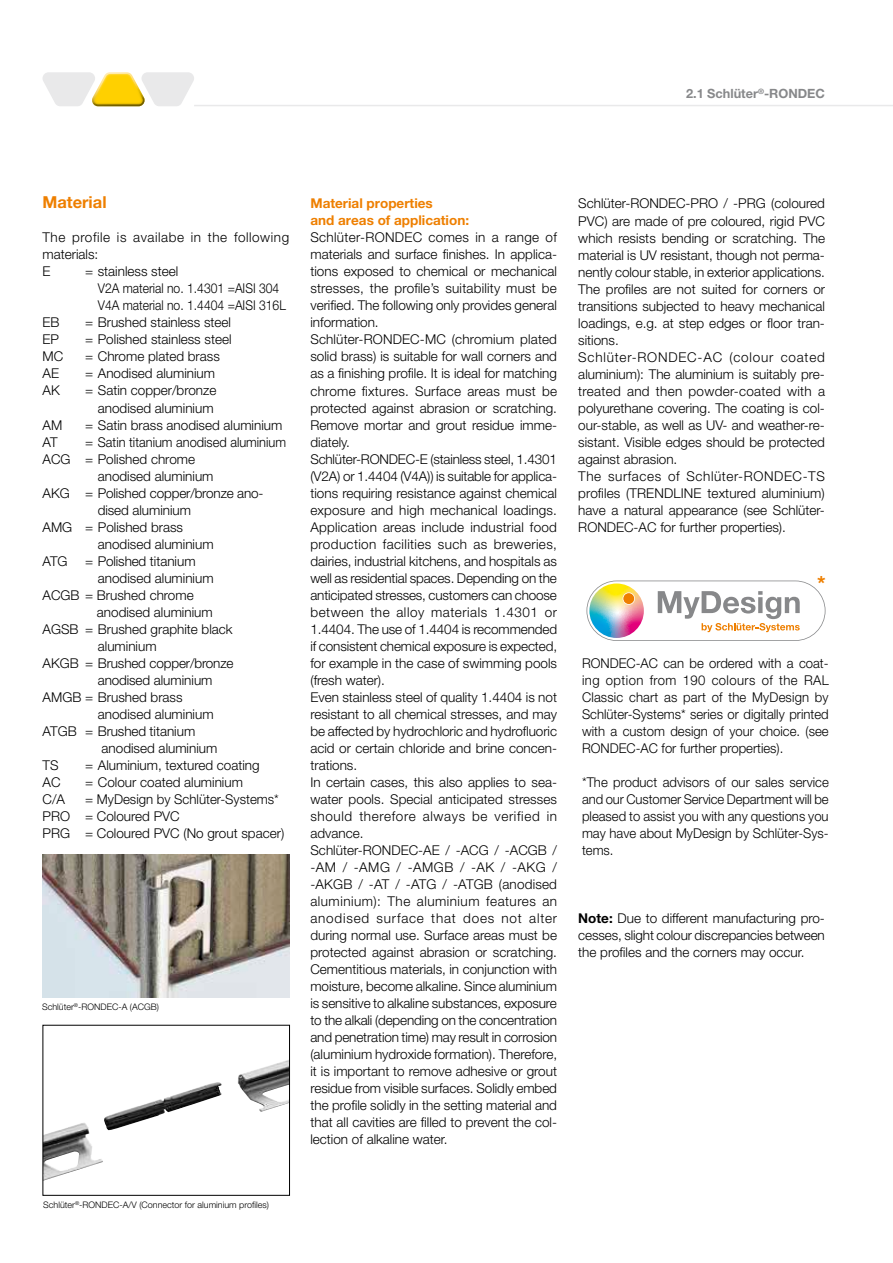
<style>
.page{position:relative;width:893px;height:1263px;background:#fff}
.page>*{position:absolute;margin:0;border:0;box-sizing:border-box;transform-origin:0 0}
.t1{font:700 21px "Helvetica Neue LT Pro";color:#ee7f00}
.t2{font:700 16.5px "Helvetica Neue LT Pro";color:#ee7f00}
.t3{font:300 13.5px/17px "Helvetica Neue LT Pro";color:#000}
.t4{font:300 13.5px/17px "Helvetica Neue LT Pro";letter-spacing:.04em;color:#000}
.t5{font:700 13.5px/17px "Helvetica Neue LT Pro";color:#ee7f00}
.t6{font:700 12.75px "Helvetica Neue LT Pro";color:#87888a}
.t7{font:300 9px "Helvetica Neue LT Pro";color:#000}
.s1{font-weight:700}
</style>
<div class="page">
<hr style="left:194px;top:105px;width:699px;height:1px;background:#e9e9ea">
<svg style="left:43px;top:72px;width:151px;height:34px"></svg>
<img style="left:43px;top:855px;width:246px;height:143px">
<img style="left:45px;top:1060px;width:243px;height:120px">
<div style="left:43px;top:1025px;width:247px;height:171px;border:1px solid #000"></div>
<img style="left:586px;top:580px;width:239px;height:61px">
<p class="t6" style="left:686px;top:86px;width:140px">2.1 Schlüter<sup>®</sup>-RONDEC</p>
<p class="t2" style="left:43px;top:192px;width:66px">Material</p>
<p class="t4" style="left:43px;top:229px;width:248px">The profile is availabe in the following materials:<br>E</p>
<p class="t3" style="left:98px;top:263px;width:190px;text-indent:-13px">= stainless steel<br>V2A material no. 1.4301 =AISI 304<br>V4A material no. 1.4404 =AISI 316L</p>
<p class="t3" style="left:43px;top:314px;width:19px">EB</p>
<p class="t3" style="left:85px;top:314px;width:148px">= Brushed stainless steel</p>
<p class="t3" style="left:43px;top:331px;width:18px">EP</p>
<p class="t3" style="left:85px;top:331px;width:148px">= Polished stainless steel</p>
<p class="t3" style="left:43px;top:348px;width:22px">MC</p>
<p class="t3" style="left:85px;top:348px;width:136px">= Chrome plated brass</p>
<p class="t3" style="left:43px;top:365px;width:18px">AE</p>
<p class="t3" style="left:85px;top:365px;width:132px">= Anodised aluminium</p>
<p class="t3" style="left:43px;top:382px;width:19px">AK</p>
<p class="t3" style="left:85px;top:382px;width:133px;text-align:right">= Satin copper/bronze anodised aluminium</p>
<p class="t3" style="left:43px;top:416px;width:21px">AM</p>
<p class="t3" style="left:85px;top:416px;width:199px">= Satin brass anodised aluminium</p>
<p class="t3" style="left:43px;top:433px;width:17px">AT</p>
<p class="t3" style="left:85px;top:433px;width:203px">= Satin titanium anodised aluminium</p>
<p class="t3" style="left:43px;top:450px;width:154px">ACG = Polished chrome</p>
<p class="t3" style="left:98px;top:467px;width:117px">anodised aluminium</p>
<p class="t3" style="left:43px;top:484px;width:223px">AKG = Polished copper/bronze ano-</p>
<p class="t3" style="left:98px;top:501px;width:95px">dised aluminium</p>
<p class="t3" style="left:43px;top:518px;width:142px">AMG = Polished brass</p>
<p class="t3" style="left:98px;top:535px;width:117px">anodised aluminium</p>
<p class="t3" style="left:43px;top:552px;width:27px">ATG</p>
<p class="t3" style="left:85px;top:552px;width:112px">= Polished titanium</p>
<p class="t3" style="left:98px;top:569px;width:117px">anodised aluminium</p>
<p class="t3" style="left:43px;top:586px;width:153px">ACGB = Brushed chrome</p>
<p class="t3" style="left:97px;top:603px;width:117px">anodised aluminium</p>
<p class="t3" style="left:43px;top:620px;width:192px">AGSB = Brushed graphite black</p>
<p class="t3" style="left:98px;top:637px;width:60px">aluminium</p>
<p class="t3" style="left:43px;top:654px;width:192px">AKGB = Brushed copper/bronze</p>
<p class="t3" style="left:98px;top:671px;width:116px">anodised aluminium</p>
<p class="t3" style="left:43px;top:688px;width:142px">AMGB = Brushed brass</p>
<p class="t3" style="left:98px;top:705px;width:117px">anodised aluminium</p>
<p class="t3" style="left:43px;top:722px;width:154px">ATGB = Brushed titanium</p>
<p class="t3" style="left:102px;top:739px;width:117px">anodised aluminium</p>
<p class="t3" style="left:43px;top:756px;width:18px">TS</p>
<p class="t3" style="left:85px;top:756px;width:176px">= Aluminium, textured coating</p>
<p class="t3" style="left:43px;top:773px;width:20px">AC</p>
<p class="t3" style="left:85px;top:773px;width:159px">= Colour coated aluminium</p>
<p class="t3" style="left:43px;top:790px;width:24px">C/A</p>
<p class="t3" style="left:43px;top:790px;width:243px;text-indent:43px">= MyDesign by Schlüter-Systems*<br>PRO = Coloured PVC<br>PRG = Coloured PVC (No grout spacer)</p>
<p class="t7" style="left:42px;top:1001px;width:118px">Schlüter<sup>®</sup>-RONDEC-A (ACGB)</p>
<p class="t5" style="left:310px;top:195px;width:160px">Material properties<br>and areas of application:</p>
<p class="t3" style="left:310px;top:229px;width:248px">Schlüter-RONDEC comes in a range of materials and surface finishes. In applica&shy;tions exposed to chemical or mechanical stresses, the profile’s suitability must be verified. The following only provides general information.<br>Schlüter-RONDEC-MC (chromium plated solid brass) is suitable for wall corners and as a finishing profile. It is ideal for matching chrome fixtures. Surface areas must be protected against abrasion or scratching.<br>Remove mortar and grout residue imme&shy;diately.<br>Schlüter-RONDEC-E (stainless steel, 1.4301 (V2A) or 1.4404 (V4A)) is suitable for applica&shy;tions requiring resistance against chemical exposure and high mechanical loadings.<br>Application areas include industrial food production facilities such as breweries, dairies, industrial kitchens, and hospitals as well as residential spaces. Depending on the anticipated stresses, customers can choose between the alloy materials 1.4301 or 1.4404. The use of 1.4404 is recommended if consistent chemical exposure is expected, for example in the case of swimming pools (fresh water).<br>Even stainless steel of quality 1.4404 is not resistant to all chemical stresses, and may be affected by hydrochloric and hydrofluoric acid or certain chloride and brine concen&shy;trations.<br>In certain cases, this also applies to sea&shy;water pools. Special anticipated stresses should therefore always be verified in advance.<br>Schlüter-RONDEC-AE / -ACG / -ACGB / -AM / -AMG / -AMGB / -AK / -AKG / -AKGB / -AT / -ATG / -ATGB (anodised aluminium): The aluminium features an anodised surface that does not alter during normal use. Surface areas must be protected against abrasion or scratching.<br>Cementitious materials, in conjunction with moisture, become alkaline. Since aluminium is sensitive to alkaline substances, exposure to the alkali (depending on the concentration and penetration time) may result in corrosion (aluminium hydroxide formation). Therefore, it is important to remove adhesive or grout residue from visible surfaces. Solidly embed the profile solidly in the setting material and that all cavities are filled to prevent the col&shy;lection of alkaline water.</p>
<p class="t3" style="left:578px;top:195px;width:248px">Schlüter-RONDEC-PRO / -PRG (coloured PVC) are made of pre coloured, rigid PVC which resists bending or scratching. The material is UV resistant, though not perma&shy;nently colour stable, in exterior applications.<br>The profiles are not suited for corners or transitions subjected to heavy mechanical loadings, e.g. at step edges or floor tran&shy;sitions.<br>Schlüter-RONDEC-AC (colour coated aluminium): The aluminium is suitably pre&shy;treated and then powder-coated with a polyurethane covering. The coating is col&shy;our-stable, as well as UV- and weather-re&shy;sistant. Visible edges should be protected against abrasion.<br>The surfaces of Schlüter-RONDEC-TS profiles (TRENDLINE textured aluminium) have a natural appearance (see Schlüter-RONDEC-AC for further properties).</p>
<h1 class="t1" style="left:817px;top:570px;width:10px">*</h1>
<p class="t3" style="left:582px;top:654px;width:248px;text-align:justify">RONDEC-AC can be ordered with a coat&shy;ing option from 190 colours of the RAL Classic chart as part of the MyDesign by Schlüter-Systems* series or digitally printed with a custom design of your choice. (see RONDEC-AC for further properties).</p>
<p class="t3" style="left:582px;top:773px;width:248px;text-align:justify">*The product advisors of our sales service and our Customer Service Department will be pleased to assist you with any questions you may have about MyDesign by Schlüter-Sys&shy;tems.</p>
<p class="t3" style="left:578px;top:909px;width:248px;text-align:justify"><span class="s1">Note:</span> Due to different manufacturing pro&shy;cesses, slight colour discrepancies between the profiles and the corners may occur.</p>
<p class="t7" style="left:43px;top:1200px;width:227px">Schlüter<sup>®</sup>-RONDEC-A/V (Connector for aluminium profiles)</p>
</div>
